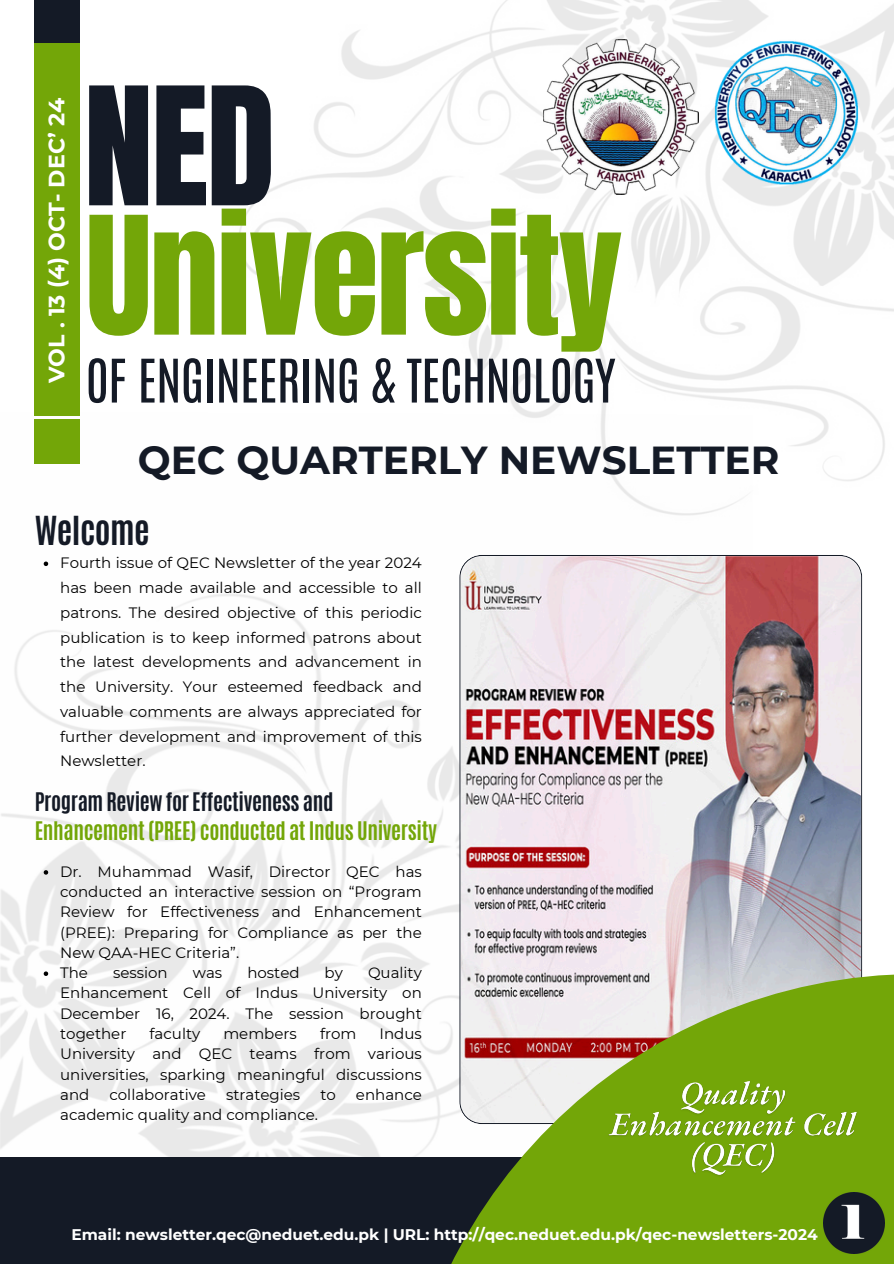
<style>
.page{position:relative;width:894px;height:1264px;background:#fff}
.page>*{position:absolute;margin:0;border:0;box-sizing:border-box;transform-origin:0 0}
.t1{font:139.5px "Anton";letter-spacing:-.015em;color:#73a608}
.t2{font:139.5px "Anton";color:#141a26}
.t3{font:51px "Antonio";letter-spacing:-.015em;color:#141a26}
.t4{font:700 39px "Montserrat";color:#141a26}
.t5{font:700 33.45px "Antonio";letter-spacing:-.015em;color:#141a26}
.t6{font:700 22.2px "Montserrat";color:#fff}
.t7{font:700 21.3px "Antonio";letter-spacing:-.015em;color:#73a608}
.t8{font:700 21.3px "Antonio";letter-spacing:-.015em;color:#141a26}
.t9{font:700 15.45px "Montserrat";color:#fff}
.t10{font:15px/20.2px "Montserrat";color:#000;text-align:justify}
</style>
<div class="page">
<img style="left:0;top:412px;width:459px;height:744px">
<img style="left:202px;top:0;width:691px;height:682px">
<div style="left:0;top:1156px;width:566px;height:107px;background:#141a26"></div>
<img style="left:459px;top:555px;width:403px;height:418px">
<svg style="left:397px;top:973px;width:496px;height:290px;fill:#73a608"></svg>
<div style="left:34px;top:0;width:45px;height:415px;background:#73a608"></div>
<div style="left:34px;top:419px;width:45px;height:45px;background:#73a608"></div>
<div style="left:34px;top:0;width:45px;height:43px;background:#141a26"></div>
<img style="left:543px;top:40px;width:155px;height:155px">
<img style="left:703px;top:30px;width:165px;height:166px">
<svg style="left:44px;top:561px;width:4px;height:5px"></svg>
<svg style="left:44px;top:870px;width:4px;height:4px"></svg>
<svg style="left:44px;top:971px;width:4px;height:4px"></svg>
<img style="left:823px;top:1192px;width:61px;height:61px">
<img style="left:603px;top:1071px;width:258px;height:110px">
<p class="t6" style="left:43px;top:383px;width:287px;rotate:-90deg">VOL . 13 (4) OCT- DEC’ 24</p>
<h6 class="t2" style="left:84px;top:46px;width:193px">NED</h6>
<p class="t1" style="left:85px;top:176px;width:538px">University</p>
<h2 class="t3" style="left:85px;top:344px;width:531px">OF ENGINEERING &amp; TECHNOLOGY</h2>
<h1 class="t4" style="left:138px;top:436px;width:643px">QEC QUARTERLY NEWSLETTER</h1>
<h3 class="t5" style="left:35px;top:506px;width:116px">Welcome</h3>
<p class="t10" style="left:60px;top:550px;width:363px;line-height:24.8px">Fourth issue of QEC Newsletter of the year 2024 has been made available and accessible to all patrons. The desired objective of this periodic publication is to keep informed patrons about the latest developments and advancement in the University. Your esteemed feedback and valuable comments are always appreciated for further development and improvement of this Newsletter.</p>
<p class="t8" style="left:35px;top:786px;width:300px">Program Review for Effectiveness and</p>
<p class="t7" style="left:35px;top:815px;width:404px">Enhancement (PREE) conducted at Indus University</p>
<p class="t10" style="left:60px;top:861px;width:363px">Dr. Muhammad Wasif, Director QEC has conducted an interactive session on “Program Review for Effectiveness and Enhancement (PREE): Preparing for Compliance as per the New QAA-HEC Criteria”.</p>
<h5 class="t10" style="left:60px;top:962px;width:29px">The</h5>
<h5 class="t10" style="left:113px;top:962px;width:56px">session</h5>
<h5 class="t10" style="left:193px;top:962px;width:31px">was</h5>
<h5 class="t10" style="left:247px;top:962px;width:54px">hosted</h5>
<h5 class="t10" style="left:324px;top:962px;width:20px">by</h5>
<h5 class="t10" style="left:60px;top:962px;width:363px;text-indent:308px">Quality Enhancement Cell of Indus University on December 16, 2024. The session brought together</h5>
<h5 class="t10" style="left:149px;top:1023px;width:52px">faculty</h5>
<h5 class="t10" style="left:223px;top:1023px;width:75px">members</h5>
<h5 class="t10" style="left:320px;top:1023px;width:38px">from</h5>
<h5 class="t10" style="left:60px;top:1023px;width:363px;text-indent:319px">Indus University and QEC teams from various universities, sparking meaningful discussions and</h5>
<h5 class="t10" style="left:109px;top:1084px;width:98px">collaborative</h5>
<h5 class="t10" style="left:226px;top:1084px;width:76px">strategies</h5>
<h5 class="t10" style="left:320px;top:1084px;width:17px">to</h5>
<h5 class="t10" style="left:356px;top:1084px;width:67px">enhance</h5>
<h5 class="t10" style="left:60px;top:1104px;width:259px">academic quality and compliance.</h5>
<p class="t9" style="left:71px;top:1224px;width:747px">Email: newsletter.qec@neduet.edu.pk | URL: http://qec.neduet.edu.pk/qec-newsletters-2024</p>
</div>
